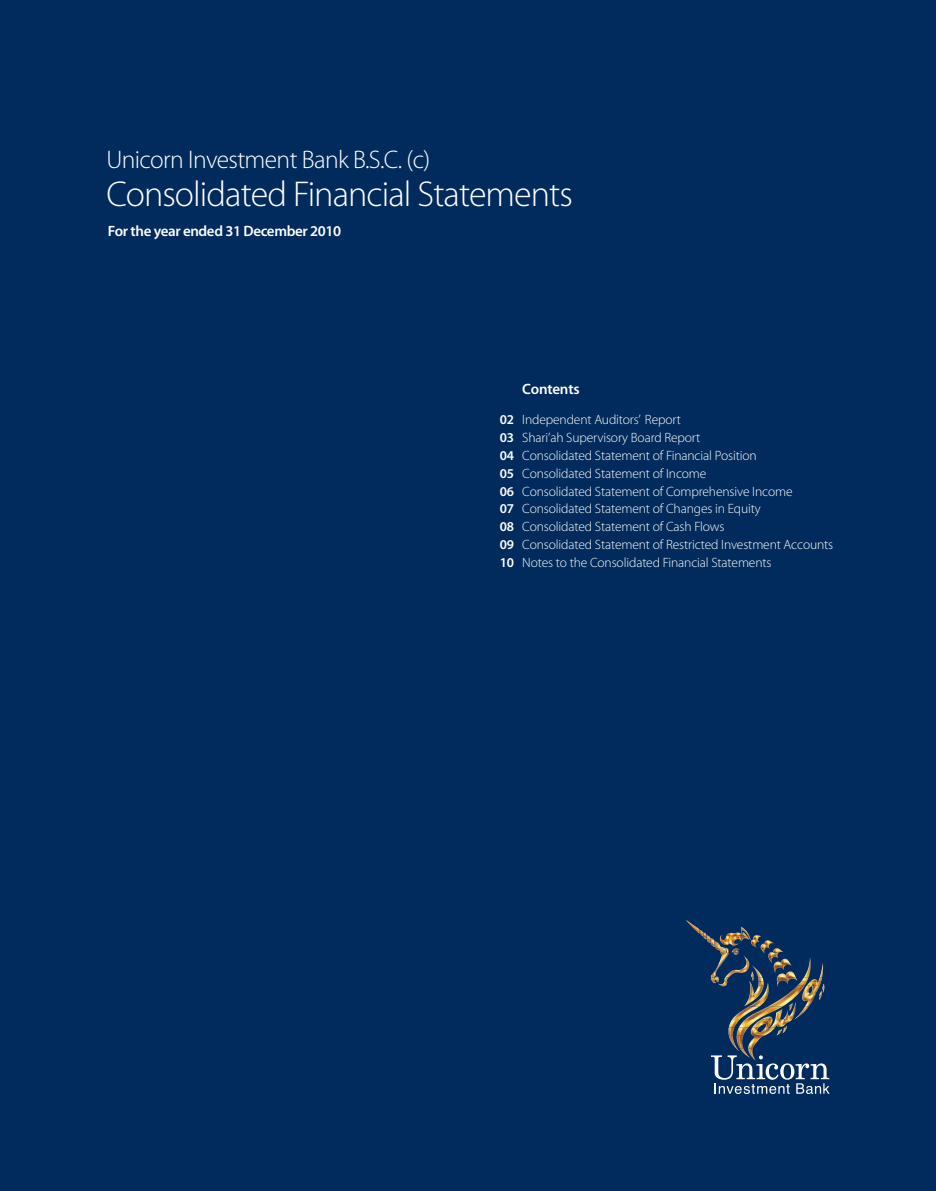
<style>
.page{position:relative;width:936px;height:1191px;background:#fff}
.page>*{position:absolute;margin:0;border:0;box-sizing:border-box;transform-origin:0 0}
.t1{font:300 36px "Myriad Pro";letter-spacing:-.025em;color:#fff}
.t2{font:300 25.5px "Myriad Pro";letter-spacing:-.025em;color:#fff}
.t3{font:600 15px "Myriad Pro";letter-spacing:-.025em;color:#fff}
.t4{font:300 13.5px/17.7px "Myriad Pro";letter-spacing:-.01em;color:#fff}
.s1{font-weight:600}
</style>
<div class="page">
<div style="left:0;top:0;width:935px;height:1191px;background:#002b5c"></div>
<img style="left:736px;top:1048px;width:17px;height:7px">
<img style="left:729px;top:1035px;width:34px;height:13px">
<img style="left:728px;top:1028px;width:58px;height:7px">
<img style="left:728px;top:1019px;width:65px;height:9px">
<img style="left:732px;top:1006px;width:76px;height:13px">
<img style="left:721px;top:985px;width:103px;height:21px">
<img style="left:712px;top:981px;width:112px;height:4px">
<img style="left:710px;top:969px;width:113px;height:12px">
<img style="left:716px;top:965px;width:107px;height:4px">
<img style="left:718px;top:952px;width:105px;height:13px">
<img style="left:715px;top:948px;width:68px;height:4px">
<img style="left:711px;top:944px;width:59px;height:4px">
<img style="left:707px;top:940px;width:66px;height:4px">
<img style="left:701px;top:935px;width:60px;height:5px">
<img style="left:686px;top:920px;width:63px;height:15px">
<svg style="left:711px;top:1055px;width:118px;height:39px"></svg>
<h2 class="t2" style="left:106px;top:145px;width:325px">Unicorn Investment Bank B.S.C. (c)</h2>
<h1 class="t1" style="left:106px;top:174px;width:468px">Consolidated Financial Statements</h1>
<p class="t3" style="left:108px;top:221px;width:235px">For the year ended 31 December 2010</p>
<p class="t3" style="left:522px;top:379px;width:59px">Contents</p>
<p class="t4" style="left:499px;top:411px;width:335px"><span class="s1">02</span> Independent Auditors’ Report<br><span class="s1">03</span> Shari’ah Supervisory Board Report<br><span class="s1">04</span> Consolidated Statement of Financial Position<br><span class="s1">05</span> Consolidated Statement of Income<br><span class="s1">06</span> Consolidated Statement of Comprehensive Income<br><span class="s1">07</span> Consolidated Statement of Changes in Equity<br><span class="s1">08</span> Consolidated Statement of Cash Flows<br><span class="s1">09</span> Consolidated Statement of Restricted Investment Accounts <span class="s1">10</span> Notes to the Consolidated Financial Statements</p>
</div>
